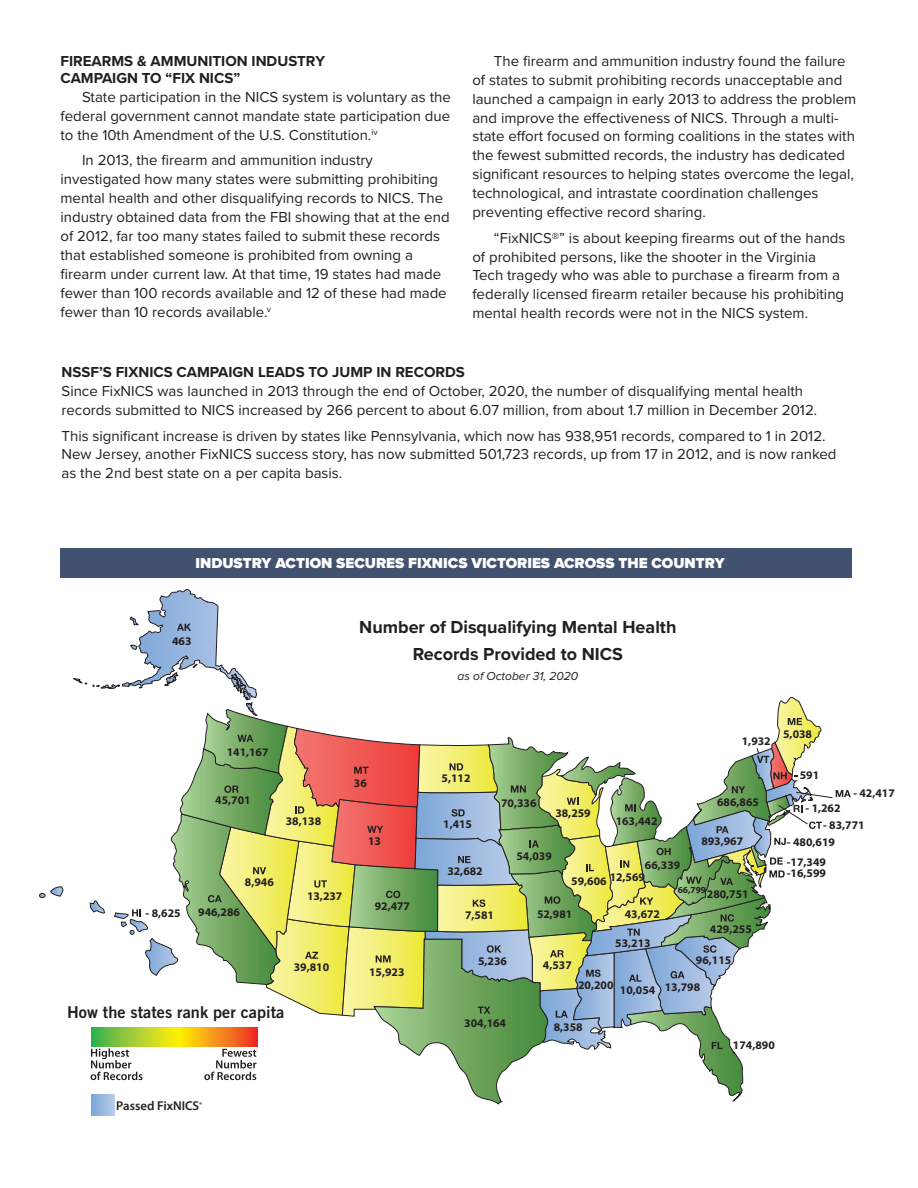
<style>
.page{position:relative;width:918px;height:1188px;background:#fff}
.page>*{position:absolute;margin:0;border:0;box-sizing:border-box;transform-origin:0 0}
.Body{font:700 18px "Proxima Nova";color:#231f20}
.t1{font:16.35px "Trade Gothic LT Std Bd 2";color:#231f20}
.Body-2{font:15px/18.9px "Proxima Nova";color:#231f20}
.Body-3{font:700 15px "Proxima Nova";color:#231f20}
.Body-4{font:900 15px "Proxima Nova";color:#fff}
.t2{font:600 12.9px "Myriad Pro";color:#231f20}
.Body-5{font:italic 12px "Proxima Nova";color:#231f20}
.t3{font:700 11.7px "Myriad Pro";color:#231f20}
.t4{font:700 9.3px "Myriad Pro";color:#231f20}
</style>
<div class="page">
<div style="left:60px;top:548px;width:792px;height:29px;background:#415271"></div>
<svg style="left:39px;top:886px;width:25px;height:12px"></svg>
<svg style="left:72px;top:589px;width:779px;height:527px"></svg>
<div style="left:290px;top:649px;width:476px;height:39px;background:#fff"></div>
<p class="Body-3" style="left:60px;top:50px;width:266px">FIREARMS &amp; AMMUNITION INDUSTRY</p>
<p class="Body-3" style="left:60px;top:67px;width:181px">CAMPAIGN TO “FIX NICS”</p>
<p class="Body-2" style="left:82px;top:87px;width:370px">State participation in the NICS system is voluntary as the</p>
<p class="Body-2" style="left:60px;top:106px;width:391px">federal government cannot mandate state participation due</p>
<p class="Body-2" style="left:60px;top:125px;width:319px">to the 10th Amendment of the U.S. Constitution.<sup>iv</sup></p>
<p class="Body-2" style="left:60px;top:150px;width:391px;text-indent:22px">In 2013, the firearm and ammunition industry investigated how many states were submitting prohibiting mental health and other disqualifying records to NICS. The industry obtained data from the FBI showing that at the end of 2012, far too many states failed to submit these records that established someone is prohibited from owning a firearm under current law. At that time, 19 states had made fewer than 100 records available and 12 of these had made fewer than 10 records available.<sup>v</sup></p>
<p class="Body-2" style="left:472px;top:51px;width:385px;text-indent:22px">The firearm and ammunition industry found the failure of states to submit prohibiting records unacceptable and launched a campaign in early 2013 to address the problem and improve the effectiveness of NICS. Through a multi&shy;state effort focused on forming coalitions in the states with the fewest submitted records, the industry has dedicated significant resources to helping states overcome the legal, technological, and intrastate coordination challenges preventing effective record sharing.</p>
<p class="Body-2" style="left:472px;top:228px;width:375px;text-indent:22px">“FixNICS®” is about keeping firearms out of the hands of prohibited persons, like the shooter in the Virginia Tech tragedy who was able to purchase a firearm from a federally licensed firearm retailer because his prohibiting mental health records were not in the NICS system.</p>
<p class="Body-3" style="left:62px;top:361px;width:405px">NSSF’S FIXNICS CAMPAIGN LEADS TO JUMP IN RECORDS</p>
<p class="Body-2" style="left:62px;top:381px;width:757px">Since FixNICS was launched in 2013 through the end of October, 2020, the number of disqualifying mental health records submitted to NICS increased by 266 percent to about 6.07 million, from about 1.7 million in December 2012.</p>
<p class="Body-2" style="left:62px;top:425px;width:776px">This significant increase is driven by states like Pennsylvania, which now has 938,951 records, compared to 1 in 2012.<br>New Jersey, another FixNICS success story, has now submitted 501,723 records, up from 17 in 2012, and is now ranked as the 2nd best state on a per capita basis.</p>
<p class="Body-4" style="left:195px;top:552px;width:531px">INDUSTRY ACTION SECURES FIXNICS VICTORIES ACROSS THE COUNTRY</p>
<p class="t3" style="left:172px;top:634px;width:21px">463</p>
<p class="Body" style="left:359px;top:614px;width:319px">Number of Disqualifying Mental Health</p>
<p class="Body" style="left:413px;top:641px;width:212px">Records Provided to NICS</p>
<p class="Body-5" style="left:458px;top:667px;width:122px">as of October 31, 2020</p>
<p class="t3" style="left:227px;top:744px;width:43px">141,167</p>
<p class="t3" style="left:215px;top:793px;width:37px">45,701</p>
<p class="t3" style="left:286px;top:813px;width:37px">38,138</p>
<p class="t3" style="left:354px;top:775px;width:14px">36</p>
<p class="t3" style="left:442px;top:771px;width:30px">5,112</p>
<p class="t3" style="left:443px;top:816px;width:30px">1,415</p>
<p class="t3" style="left:501px;top:795px;width:37px">70,336</p>
<p class="t3" style="left:555px;top:805px;width:37px">38,259</p>
<p class="t3" style="left:616px;top:814px;width:43px">163,442</p>
<p class="t3" style="left:742px;top:733px;width:30px">1,932</p>
<p class="t3" style="left:717px;top:794px;width:43px">686,865</p>
<p class="t3" style="left:717px;top:794px;width:21px">254</p>
<p class="t3" style="left:753px;top:794px;width:8px">6</p>
<p class="t3" style="left:783px;top:726px;width:30px">5,038</p>
<p class="t3" style="left:800px;top:767px;width:21px">591</p>
<p class="t3" style="left:806px;top:800px;width:37px">- 1,262</p>
<p class="t3" style="left:853px;top:785px;width:43px">- 42,417</p>
<p class="t3" style="left:823px;top:817px;width:43px">- 83,771</p>
<p class="t3" style="left:368px;top:834px;width:14px">13</p>
<p class="t3" style="left:701px;top:833px;width:43px">893,967</p>
<p class="t3" style="left:787px;top:834px;width:49px">- 480,619</p>
<p class="t3" style="left:146px;top:905px;width:37px">- 8,625</p>
<p class="t3" style="left:245px;top:875px;width:30px">8,946</p>
<p class="t3" style="left:198px;top:904px;width:43px">946,286</p>
<p class="t3" style="left:307px;top:889px;width:37px">13,237</p>
<p class="t3" style="left:375px;top:898px;width:37px">92,477</p>
<p class="t3" style="left:447px;top:863px;width:37px">32,682</p>
<p class="t3" style="left:465px;top:908px;width:30px">7,581</p>
<p class="t3" style="left:517px;top:848px;width:37px">54,039</p>
<p class="t3" style="left:645px;top:857px;width:37px">66,339</p>
<p class="t3" style="left:610px;top:870px;width:37px">12,569</p>
<p class="t3" style="left:571px;top:874px;width:37px">59,606</p>
<p class="t4" style="left:678px;top:884px;width:30px">66,799</p>
<p class="t3" style="left:707px;top:887px;width:43px">280,751</p>
<p class="t3" style="left:537px;top:906px;width:37px">52,981</p>
<p class="t3" style="left:625px;top:906px;width:37px">43,672</p>
<p class="t3" style="left:787px;top:854px;width:41px">-17,349</p>
<p class="t3" style="left:787px;top:866px;width:41px">-16,599</p>
<p class="t3" style="left:710px;top:921px;width:43px">429,255</p>
<p class="t3" style="left:615px;top:935px;width:37px">53,213</p>
<p class="t3" style="left:294px;top:960px;width:37px">39,810</p>
<p class="t3" style="left:369px;top:964px;width:37px">15,923</p>
<p class="t3" style="left:478px;top:953px;width:30px">5,236</p>
<p class="t3" style="left:543px;top:958px;width:30px">4,537</p>
<p class="t3" style="left:696px;top:952px;width:37px">96,115</p>
<p class="t3" style="left:578px;top:977px;width:37px">20,200</p>
<p class="t3" style="left:665px;top:979px;width:37px">13,798</p>
<p class="t3" style="left:620px;top:983px;width:37px">10,054</p>
<p class="t1" style="left:67px;top:1002px;width:219px">How the states rank per capita</p>
<p class="t3" style="left:464px;top:1016px;width:43px">304,164</p>
<p class="t3" style="left:554px;top:1019px;width:30px">8,358</p>
<p class="t3" style="left:733px;top:1037px;width:43px">174,890</p>
<p class="t2" style="left:116px;top:1098px;width:88px">Passed FixNICS<sup>®</sup></p>
</div>
